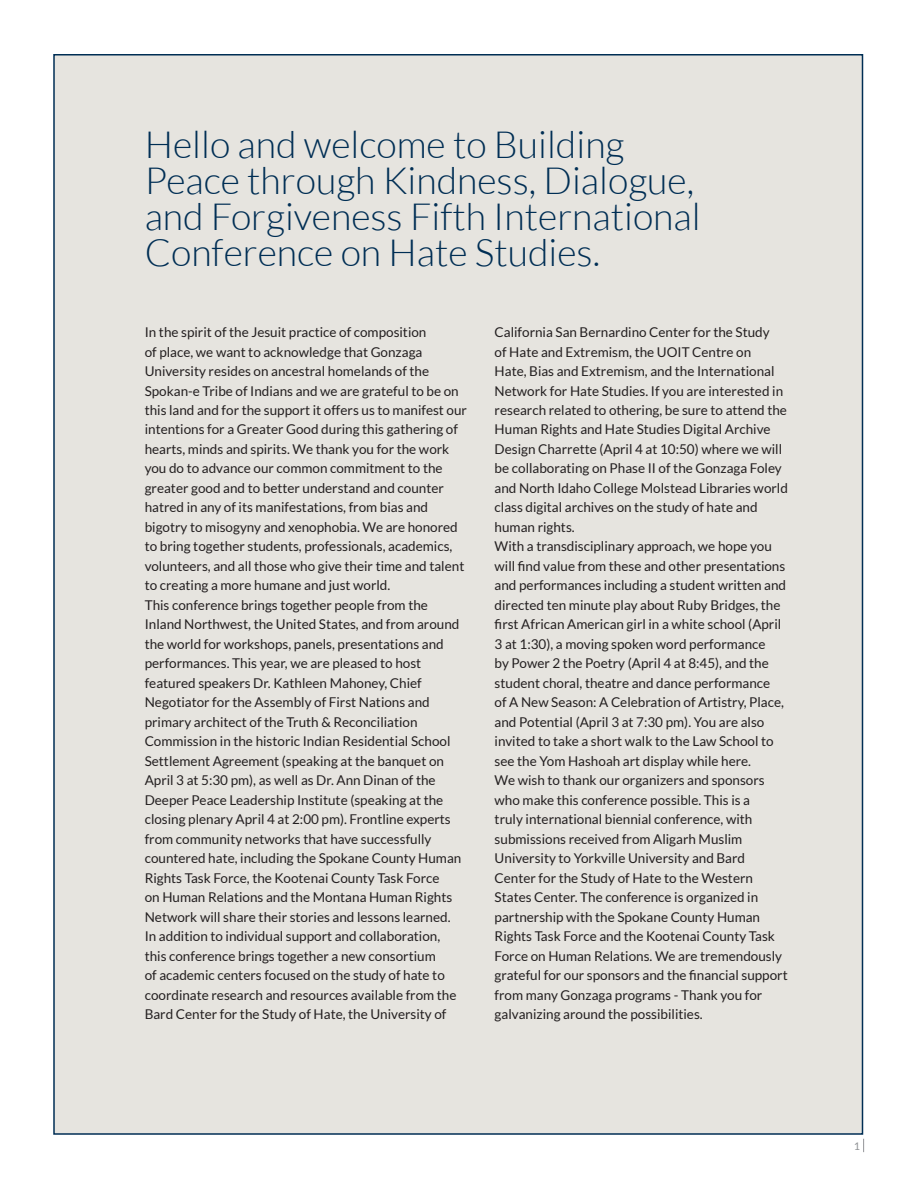
<style>
.page{position:relative;width:918px;height:1188px;background:#fff}
.page>*{position:absolute;margin:0;border:0;box-sizing:border-box;transform-origin:0 0}
.t1{font:300 37.5px/36px "Lato";color:#002e54}
.t2{font:13.5px/19.5px "Lato";color:#231f20}
.t3{font:500 10.5px "Lato";color:#939598}
</style>
<div class="page">
<svg style="left:863px;top:1139px;width:1px;height:13px"></svg>
<div style="left:54px;top:55px;width:808px;height:1079px;background:#e6e4df"></div>
<h1 class="t1" style="left:145px;top:126px;width:558px">Hello and welcome to Building<br>Peace through Kindness, Dialogue, and Forgiveness Fifth International<br>Conference on Hate Studies.</h1>
<p class="t2" style="left:145px;top:322px;width:324px">In the spirit of the Jesuit practice of composition<br>of place, we want to acknowledge that Gonzaga University resides on ancestral homelands of the Spokan-e Tribe of Indians and we are grateful to be on this land and for the support it offers us to manifest our intentions for a Greater Good during this gathering of hearts, minds and spirits. We thank you for the work you do to advance our common commitment to the greater good and to better understand and counter hatred in any of its manifestations, from bias and bigotry to misogyny and xenophobia. We are honored to bring together students, professionals, academics, volunteers, and all those who give their time and talent to creating a more humane and just world.<br>This conference brings together people from the Inland Northwest, the United States, and from around the world for workshops, panels, presentations and performances. This year, we are pleased to host featured speakers Dr. Kathleen Mahoney, Chief Negotiator for the Assembly of First Nations and primary architect of the Truth &amp; Reconciliation Commission in the historic Indian Residential School Settlement Agreement (speaking at the banquet on April 3 at 5:30 pm), as well as Dr. Ann Dinan of the Deeper Peace Leadership Institute (speaking at the closing plenary April 4 at 2:00 pm). Frontline experts from community networks that have successfully countered hate, including the Spokane County Human Rights Task Force, the Kootenai County Task Force<br>on Human Relations and the Montana Human Rights Network will share their stories and lessons learned.<br>In addition to individual support and collaboration,<br>this conference brings together a new consortium<br>of academic centers focused on the study of hate to coordinate research and resources available from the Bard Center for the Study of Hate, the University of</p>
<p class="t2" style="left:495px;top:322px;width:295px">California San Bernardino Center for the Study<br>of Hate and Extremism, the UOIT Centre on<br>Hate, Bias and Extremism, and the International Network for Hate Studies. If you are interested in research related to othering, be sure to attend the Human Rights and Hate Studies Digital Archive Design Charrette (April 4 at 10:50) where we will be collaborating on Phase II of the Gonzaga Foley and North Idaho College Molstead Libraries world class digital archives on the study of hate and human rights.<br>With a transdisciplinary approach, we hope you will find value from these and other presentations and performances including a student written and directed ten minute play about Ruby Bridges, the first African American girl in a white school (April 3 at 1:30), a moving spoken word performance<br>by Power 2 the Poetry (April 4 at 8:45), and the student choral, theatre and dance performance<br>of A New Season: A Celebration of Artistry, Place, and Potential (April 3 at 7:30 pm). You are also invited to take a short walk to the Law School to see the Yom Hashoah art display while here.<br>We wish to thank our organizers and sponsors who make this conference possible. This is a<br>truly international biennial conference, with submissions received from Aligarh Muslim University to Yorkville University and Bard Center for the Study of Hate to the Western States Center. The conference is organized in partnership with the Spokane County Human Rights Task Force and the Kootenai County Task Force on Human Relations. We are tremendously grateful for our sponsors and the financial support from many Gonzaga programs - Thank you for galvanizing around the possibilities.</p>
<p class="t3" style="left:854px;top:1138px;width:8px">1</p>
</div>
